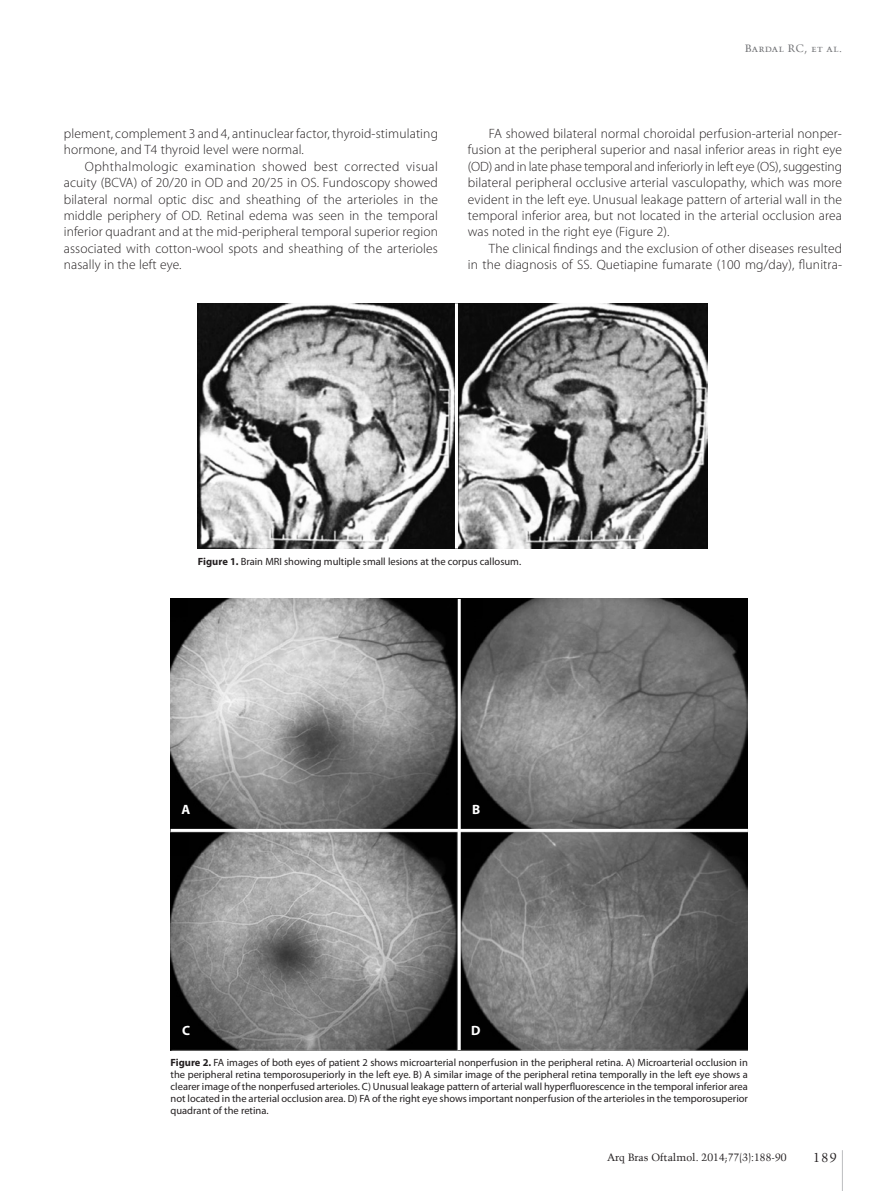
<style>
.page{position:relative;width:893px;height:1191px;background:#fff}
.page>*{position:absolute;margin:0;border:0;box-sizing:border-box;transform-origin:0 0}
.t1{font:300 13.5px/16.5px "Myriad Pro";letter-spacing:.01em;color:#231f20;text-align:justify}
.t2{font:700 13.5px "Myriad Pro";color:#fff}
.t3{font:12.75px "Trump Mediaeval LT Std";color:#231f20}
.t4{font:10.5px/12px "Myriad Pro";color:#231f20;text-align:justify}
.t5{font:10.5px "Trump Mediaeval LT Std";color:#231f20}
.t6{font:10.5px "Trump Mediaeval LT Std";letter-spacing:.04em;color:#6c6d70}
.s1{font-weight:700}
</style>
<div class="page">
<hr style="left:842px;top:1150px;width:1px;height:41px;background:#bcbdc0">
<img style="left:171px;top:599px;width:577px;height:451px">
<hr style="left:171px;top:829px;width:577px;height:3px;background:#fff">
<hr style="left:458px;top:599px;width:3px;height:451px;background:#fff">
<img style="left:198px;top:303px;width:510px;height:245px">
<hr style="left:455px;top:303px;width:3px;height:245px;background:#fff">
<p class="t1" style="left:64px;top:125px;width:376px">plement, complement 3 and 4, antinuclear factor, thyroid-stimulating hormone, and T4 thyroid level were normal.</p>
<p class="t1" style="left:64px;top:158px;width:376px;text-indent:21px">Ophthalmologic examination showed best corrected visual acuity (BCVA) of 20/20 in OD and 20/25 in OS. Fundoscopy showed bilateral normal optic disc and sheathing of the arterioles in the middle periphery of OD. Retinal edema was seen in the temporal inferior quadrant and at the mid-peripheral temporal superior region associated with cotton-wool spots and sheathing of the arterioles nasally in the left eye.</p>
<p class="t6" style="left:745px;top:42px;width:98px">Bardal RC, et al.</p>
<p class="t1" style="left:468px;top:125px;width:376px;text-indent:21px">FA showed bilateral normal choroidal perfusion-arterial nonper&shy;fusion at the peripheral superior and nasal inferior areas in right eye (OD) and in late phase temporal and inferiorly in left eye (OS), suggesting bilateral peripheral occlusive arterial vasculopathy, which was more evident in the left eye. Unusual leakage pattern of arterial wall in the temporal inferior area, but not located in the arterial occlusion area was noted in the right eye (Figure 2).</p>
<p class="t1" style="left:468px;top:240px;width:376px;text-align:right">The clinical findings and the exclusion of other diseases resulted<br>in the diagnosis of SS. Quetiapine fumarate (100 mg/day), flunitra-</p>
<p class="t4" style="left:198px;top:555px;width:325px"><span class="s1">Figure 1.</span> Brain MRI showing multiple small lesions at the corpus callosum.</p>
<p class="t2" style="left:181px;top:801px;width:10px">A</p>
<p class="t2" style="left:182px;top:1022px;width:10px">C</p>
<p class="t2" style="left:472px;top:801px;width:10px">B</p>
<p class="t2" style="left:471px;top:1022px;width:11px">D</p>
<p class="t4" style="left:171px;top:1056px;width:579px"><span class="s1">Figure 2.</span> FA images of both eyes of patient 2 shows microarterial nonperfusion in the peripheral retina. A) Microarterial occlusion in the peripheral retina temporosuperiorly in the left eye. B) A similar image of the peripheral retina temporally in the left eye shows a clearer image of the nonperfused arterioles. C) Unusual leakage pattern of arterial wall hyperfluorescence in the temporal inferior area not located in the arterial occlusion area. D) FA of the right eye shows important nonperfusion of the arterioles in the temporosuperior quadrant of the retina.</p>
<p class="t5" style="left:607px;top:1151px;width:181px">Arq Bras Oftalmol. 2014;77(3):188-90</p>
<p class="t3" style="left:813px;top:1149px;width:25px">189</p>
</div>
